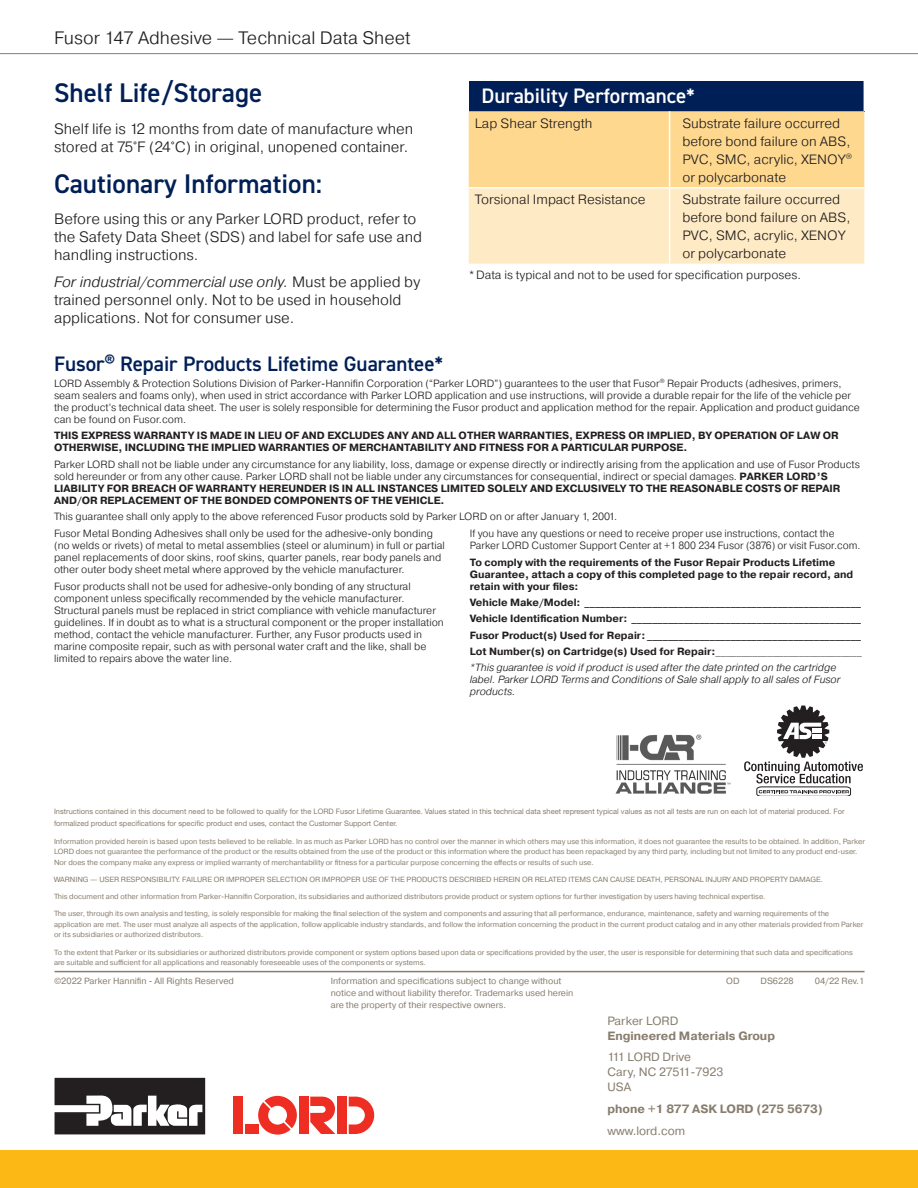
<style>
.page{position:relative;width:918px;height:1188px;background:#fff}
.page>*{position:absolute;margin:0;border:0;box-sizing:border-box;transform-origin:0 0}
.Section_Heading{font:600 27px "DIN2014";color:#001f56}
.Guarantee_heading{font:600 21px "DIN2014";color:#001f56}
.Typical_Properties_h{font:600 21px "DIN2014";color:#fff}
.t1{font:300 18px "Pragmatica";color:#231f20}
.Body_copy{font:300 15px/18px "Pragmatica";color:#231f20}
.Typical_Properties{font:300 13.5px/18px "Pragmatica";color:#231f20}
.Typical_Properites{font:300 13.5px "Pragmatica";color:#231f20}
.t2{font:12px/15px "Pragmatica";color:#887d6e}
.Asterisk_Note{font:300 12px "Pragmatica";color:#231f20}
.t3{font:700 12px "Pragmatica";color:#887d6e}
.Guarantee_Text{font:300 10.5px/12px "Pragmatica";color:#231f20}
.Guarantee_Text-2{font:700 10.5px/16.4px "Pragmatica";color:#231f20}
.t4{font:italic 300 10.5px/12px "Pragmatica";color:#231f20}
.t5{font:9px/12px "Pragmatica";color:#887d6e}
.t6{font:7.5px/10.5px "Pragmatica";color:#887d6e}
.t7{font:7.5px/12px "Helvetica Neue LT Std";color:#887d6e}
.s1{font-style:italic}
.s2{font-size:18px}
.s3{font-weight:700}
.s4{font-weight:300}
.s5{font-weight:300;font-style:italic}
</style>
<div class="page">
<div style="left:0;top:1150px;width:918px;height:38px;background:#fcb814"></div>
<hr style="left:55px;top:971px;width:810px;height:1px;background:#887d6e">
<svg style="left:258px;top:1096px;width:39px;height:39px"></svg>
<div style="left:233px;top:1097px;width:10px;height:37px;background:#ee2e22"></div>
<div style="left:299px;top:1097px;width:9px;height:37px;background:#ee2e22"></div>
<div style="left:337px;top:1097px;width:10px;height:37px;background:#ee2e22"></div>
<svg style="left:310px;top:1097px;width:25px;height:37px"></svg>
<div style="left:245px;top:1125px;width:14px;height:9px;background:#ee2e22"></div>
<svg style="left:349px;top:1097px;width:25px;height:37px"></svg>
<svg style="left:55px;top:1078px;width:150px;height:56px"></svg>
<hr style="left:0;top:53px;width:918px;height:1px;background:#887d6e">
<img style="left:615px;top:734px;width:116px;height:60px">
<svg style="left:745px;top:706px;width:118px;height:89px"></svg>
<div style="left:469px;top:81px;width:395px;height:30px;background:#001f56"></div>
<svg style="left:469px;top:111px;width:395px;height:153px;background:#fde0a9"></svg>
<hr style="left:669px;top:111px;width:1px;height:76px;background:#fff">
<hr style="left:469px;top:187px;width:201px;height:2px;background:#fff">
<hr style="left:670px;top:187px;width:194px;height:2px;background:#fff">
<hr style="left:669px;top:189px;width:1px;height:75px;background:#fff">
<h3 class="t1" style="left:54px;top:27px;width:358px">Fusor 147 Adhesive — Technical Data Sheet</h3>
<p class="Section_Heading" style="left:54px;top:75px;width:210px">Shelf Life/Storage</p>
<p class="Body_copy" style="left:54px;top:119px;width:361px">Shelf life is 12 months from date of manufacture when stored at 75°F (24°C) in original, unopened container.</p>
<p class="Section_Heading" style="left:54px;top:165px;width:270px">Cautionary Information:</p>
<p class="Body_copy" style="left:54px;top:210px;width:370px">Before using this or any Parker LORD product, refer to the Safety Data Sheet (SDS) and label for safe use and handling instructions.</p>
<p class="Body_copy" style="left:54px;top:272px;width:368px"><span class="s1">For industrial/commercial use only.</span> Must be applied by trained personnel only. Not to be used in household applications. Not for consumer use.</p>
<p class="Typical_Properties_h" style="left:481px;top:82px;width:215px">Durability Performance*</p>
<p class="Typical_Properites" style="left:475px;top:115px;width:119px">Lap Shear Strength</p>
<p class="Typical_Properties" style="left:682px;top:114px;width:171px">Substrate failure occurred before bond failure on ABS,<br>PVC, SMC, acrylic, XENOY<sup>® </sup>or polycarbonate</p>
<p class="Typical_Properites" style="left:475px;top:191px;width:172px">Torsional Impact Resistance</p>
<p class="Typical_Properties" style="left:682px;top:190px;width:170px">Substrate failure occurred before bond failure on ABS,<br>PVC, SMC, acrylic, XENOY or polycarbonate</p>
<p class="Asterisk_Note" style="left:469px;top:268px;width:334px">*Data is typical and not to be used for specification purposes.</p>
<p class="Guarantee_heading" style="left:54px;top:349px;width:391px">Fusor<span class="s2">®</span> Repair Products Lifetime Guarantee*</p>
<p class="Guarantee_Text" style="left:54px;top:377px;width:807px">LORD Assembly &amp; Protection Solutions Division of Parker-Hannifin Corporation (“Parker LORD”) guarantees to the user that Fusor<sup>®</sup> Repair Products (adhesives, primers, seam sealers and foams only), when used in strict accordance with Parker LORD application and use instructions, will provide a durable repair for the life of the vehicle per the product’s technical data sheet. The user is solely responsible for determining the Fusor product and application method for the repair. Application and product guidance can be found on Fusor.com.</p>
<p class="Guarantee_Text-2" style="left:54px;top:430px;width:786px;line-height:12px">THIS EXPRESS WARRANTY IS MADE IN LIEU OF AND EXCLUDES ANY AND ALL OTHER WARRANTIES, EXPRESS OR IMPLIED, BY OPERATION OF LAW OR<br>OTHERWISE, INCLUDING THE IMPLIED WARRANTIES OF MERCHANTABILITY AND FITNESS FOR A PARTICULAR PURPOSE.</p>
<p class="Guarantee_Text" style="left:54px;top:458px;width:807px">Parker LORD shall not be liable under any circumstance for any liability, loss, damage or expense directly or indirectly arising from the application and use of Fusor Products sold hereunder or from any other cause. Parker LORD shall not be liable under any circumstances for consequential, indirect or special damages. <span class="s3">PARKER LORD’S LIABILITY FOR BREACH OF WARRANTY HEREUNDER IS IN ALL INSTANCES LIMITED SOLELY AND EXCLUSIVELY TO THE REASONABLE COSTS OF REPAIR AND/OR REPLACEMENT OF THE BONDED COMPONENTS OF THE VEHICLE.</span></p>
<p class="Guarantee_Text" style="left:54px;top:507px;width:565px;line-height:17.5px">This guarantee shall only apply to the above referenced Fusor products sold by Parker LORD on or after January 1, 2001.<br>Fusor Metal Bonding Adhesives shall only be used for the adhesive-only bonding</p>
<p class="Guarantee_Text" style="left:54px;top:540px;width:392px">(no welds or rivets) of metal to metal assemblies (steel or aluminum) in full or partial panel replacements of door skins, roof skins, quarter panels, rear body panels and other outer body sheet metal where approved by the vehicle manufacturer.</p>
<p class="Guarantee_Text" style="left:54px;top:580px;width:391px">Fusor products shall not be used for adhesive-only bonding of any structural component unless specifically recommended by the vehicle manufacturer.<br>Structural panels must be replaced in strict compliance with vehicle manufacturer guidelines. If in doubt as to what is a structural component or the proper installation method, contact the vehicle manufacturer. Further, any Fusor products used in marine composite repair, such as with personal water craft and the like, shall be limited to repairs above the water line.</p>
<p class="Guarantee_Text" style="left:470px;top:528px;width:392px">If you have any questions or need to receive proper use instructions, contact the<br>Parker LORD Customer Support Center at +1 800 234 Fusor (3876) or visit Fusor.com.</p>
<p class="Guarantee_Text-2" style="left:470px;top:556px;width:385px;line-height:12px">To comply with the requirements of the Fusor Repair Products Lifetime<br>Guarantee, attach a copy of this completed page to the repair record, and retain with your files:</p>
<p class="Guarantee_Text-2" style="left:470px;top:594px;width:394px;text-align:justify">Vehicle Make/Model: _____________________________________________________ Vehicle Identification Number: ____________________________________________ Fusor Product(s) Used for Repair: _________________________________________ Lot Number(s) on Cartridge(s) Used for Repair:<span class="s4">____________________________ </span><span class="s5">*This guarantee is void if product is used after the date printed on the cartridge</span></p>
<p class="t4" style="left:470px;top:674px;width:372px">label. Parker LORD Terms and Conditions of Sale shall apply to all sales of Fusor products.</p>
<p class="t7" style="left:54px;top:806px;width:792px">Instructions contained in this document need to be followed to qualify for the LORD Fusor Lifetime Guarantee. Values stated in this technical data sheet represent typical values as not all tests are run on each lot of material produced. For formalized product specifications for specific product end uses, contact the Customer Support Center.</p>
<p class="t6" style="left:54px;top:836px;width:813px">Information provided herein is based upon tests believed to be reliable. In as much as Parker LORD has no control over the manner in which others may use this information, it does not guarantee the results to be obtained. In addition, Parker<br>LORD does not guarantee the performance of the product or the results obtained from the use of the product or this information where the product has been repackaged by any third party, including but not limited to any product end-user.<br>Nor does the company make any express or implied warranty of merchantability or fitness for a particular purpose concerning the effects or results of such use.</p>
<p class="t6" style="left:54px;top:874px;width:771px">WARNING — USER RESPONSIBILITY. FAILURE OR IMPROPER SELECTION OR IMPROPER USE OF THE PRODUCTS DESCRIBED HEREIN OR RELATED ITEMS CAN CAUSE DEATH, PERSONAL INJURY AND PROPERTY DAMAGE.</p>
<p class="t6" style="left:54px;top:891px;width:713px">This document and other information from Parker-Hannifin Corporation, its subsidiaries and authorized distributors provide product or system options for further investigation by users having technical expertise.</p>
<p class="t6" style="left:54px;top:909px;width:811px">The user, through its own analysis and testing, is solely responsible for making the final selection of the system and components and assuring that all performance, endurance, maintenance, safety and warning requirements of the application are met. The user must analyze all aspects of the application, follow applicable industry standards, and follow the information concerning the product in the current product catalog and in any other materials provided from Parker or its subsidiaries or authorized distributors.</p>
<p class="t6" style="left:54px;top:947px;width:800px">To the extent that Parker or its subsidiaries or authorized distributors provide component or system options based upon data or specifications provided by the user, the user is responsible for determining that such data and specifications are suitable and sufficient for all applications and reasonably foreseeable uses of the components or systems.</p>
<p class="t5" style="left:54px;top:976px;width:181px">©2022 Parker Hannifin - All Rights Reserved</p>
<p class="t5" style="left:331px;top:976px;width:244px">Information and specifications subject to change without notice and without liability therefor. Trademarks used herein are the property of their respective owners.</p>
<p class="t5" style="left:726px;top:976px;width:15px">OD</p>
<p class="t5" style="left:761px;top:976px;width:35px">DS6228</p>
<p class="t5" style="left:815px;top:976px;width:51px">04/22 Rev.1</p>
<p class="t2" style="left:608px;top:1013px;width:72px">Parker LORD</p>
<p class="t3" style="left:608px;top:1028px;width:169px">Engineered Materials Group</p>
<p class="t2" style="left:608px;top:1050px;width:117px">111 LORD Drive<br>Cary, NC 27511-7923<br>USA</p>
<p class="t3" style="left:608px;top:1101px;width:217px">phone +1 877 ASK LORD (275 5673)</p>
<p class="t2" style="left:608px;top:1123px;width:79px">www.lord.com</p>
</div>
